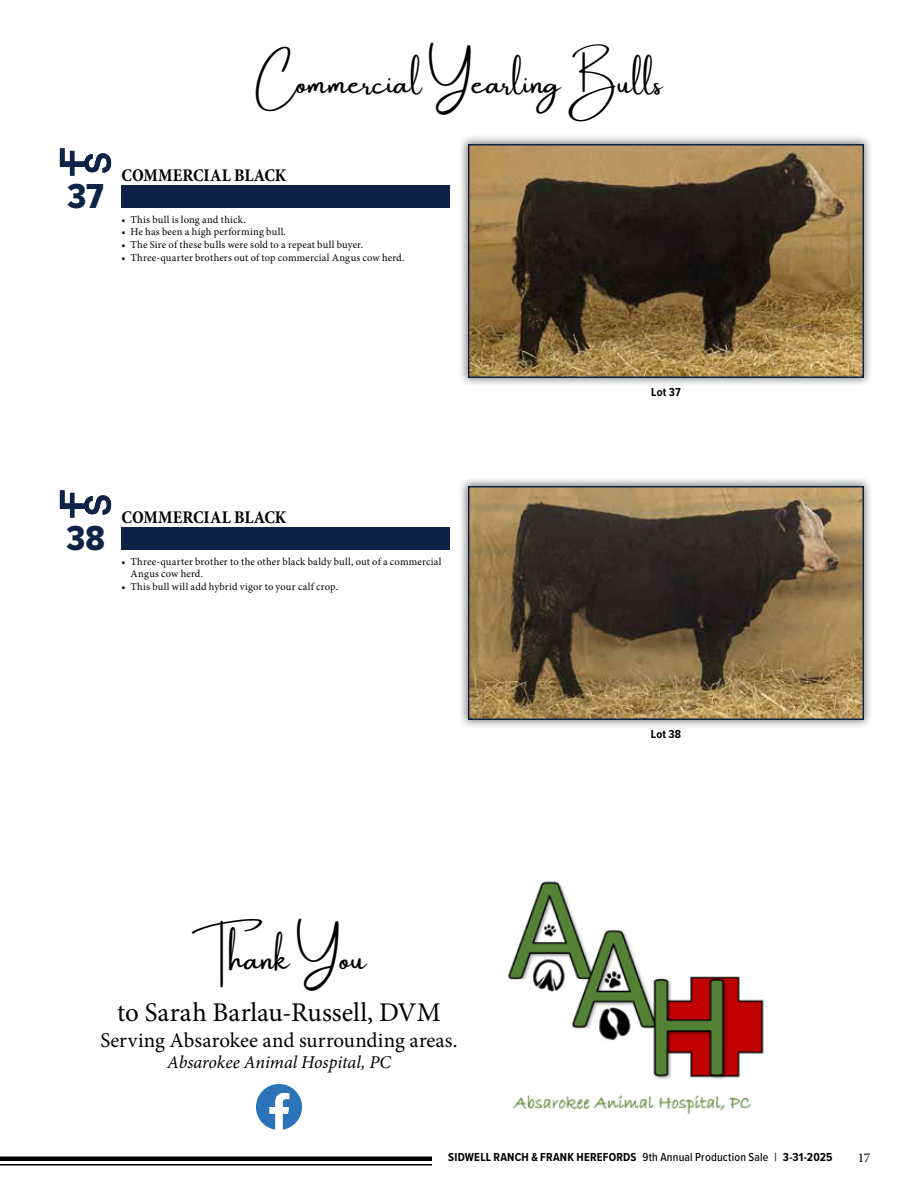
<style>
.page{position:relative;width:918px;height:1188px;background:#fff}
.page>*{position:absolute;margin:0;border:0;box-sizing:border-box;transform-origin:0 0}
.t1{font:36px "Proxima Nova Cond Extrabld";color:#0f2346}
.t2{font:31.5px "Amsterdam One";color:#000}
.t3{font:27px "Minion Pro";color:#000}
.t4{font:21px "Minion Pro";color:#000}
.t5{font:700 condensed 18px "Minion Pro";color:#000}
.t6{font:italic 18px "Minion Pro";letter-spacing:-.005em;color:#000}
.t7{font:13.5px "Minion Pro";color:#000}
.t8{font:700 12px "Proxima Nova Cond";letter-spacing:.015em;color:#000}
.t9{font:10.5px/12.6px "Minion Pro";letter-spacing:.015em;color:#000}
.s1{font-weight:500}
</style>
<div class="page">
<svg style="left:60px;top:148px;width:51px;height:28px"></svg>
<div style="left:122px;top:185px;width:328px;height:23px;background:#0f2346"></div>
<svg style="left:60px;top:490px;width:51px;height:28px"></svg>
<div style="left:122px;top:527px;width:328px;height:23px;background:#0f2346"></div>
<div style="left:458px;top:134px;width:415px;height:253px;background:#000;opacity:.5"></div>
<img style="left:471px;top:147px;width:390px;height:228px">
<div style="left:468px;top:144px;width:396px;height:234px;border:2px solid #0f2346"></div>
<div style="left:458px;top:476px;width:415px;height:253px;background:#000;opacity:.5"></div>
<img style="left:471px;top:489px;width:390px;height:228px">
<div style="left:468px;top:486px;width:396px;height:234px;border:2px solid #0f2346"></div>
<img style="left:508px;top:881px;width:256px;height:234px">
<svg style="left:256px;top:1084px;width:46px;height:46px"></svg>
<div style="left:0;top:1156px;width:432px;height:5px;background:#000"></div>
<hr style="left:0;top:1164px;width:432px;height:1px;background:#000">
<h2 class="t2" style="left:255px;top:66px;width:409px">Commercial Yearling Bulls</h2>
<h1 class="t1" style="left:67px;top:169px;width:38px">37</h1>
<h3 class="t5" style="left:122px;top:163px;width:166px">COMMERCIAL BLACK</h3>
<p class="t9" style="left:122px;top:213px;width:126px">• This bull is long and thick.</p>
<p class="t9" style="left:122px;top:226px;width:166px">• He has been a high performing bull.</p>
<p class="t9" style="left:122px;top:238px;width:243px">• The Sire of these bulls were sold to a repeat bull buyer.</p>
<p class="t9" style="left:122px;top:251px;width:285px">• Three-quarter brothers out of top commercial Angus cow herd.</p>
<h1 class="t1" style="left:66px;top:511px;width:40px">38</h1>
<h3 class="t5" style="left:122px;top:505px;width:166px">COMMERCIAL BLACK</h3>
<p class="t9" style="left:130px;top:555px;width:313px;text-indent:-9px">• Three-quarter brother to the other black baldy bull, out of a commercial<br>Angus cow herd.</p>
<p class="t9" style="left:122px;top:580px;width:218px">• This bull will add hybrid vigor to your calf crop.</p>
<p class="t8" style="left:651px;top:384px;width:31px">Lot 37</p>
<p class="t8" style="left:651px;top:726px;width:32px">Lot 38</p>
<h2 class="t2" style="left:192px;top:942px;width:176px">Thank You</h2>
<h3 class="t3" style="left:117px;top:995px;width:325px">to Sarah Barlau-Russell, DVM</h3>
<h3 class="t4" style="left:101px;top:1026px;width:359px">Serving Absarokee and surrounding areas.</h3>
<h3 class="t6" style="left:167px;top:1050px;width:225px">Absarokee Animal Hospital, PC</h3>
<p class="t8" style="left:448px;top:1149px;width:386px">SIDWELL RANCH &amp; FRANK HEREFORDS <span class="s1">9th Annual Production Sale |</span> 3-31-2025</p>
<p class="t7" style="left:858px;top:1148px;width:14px">17</p>
</div>
